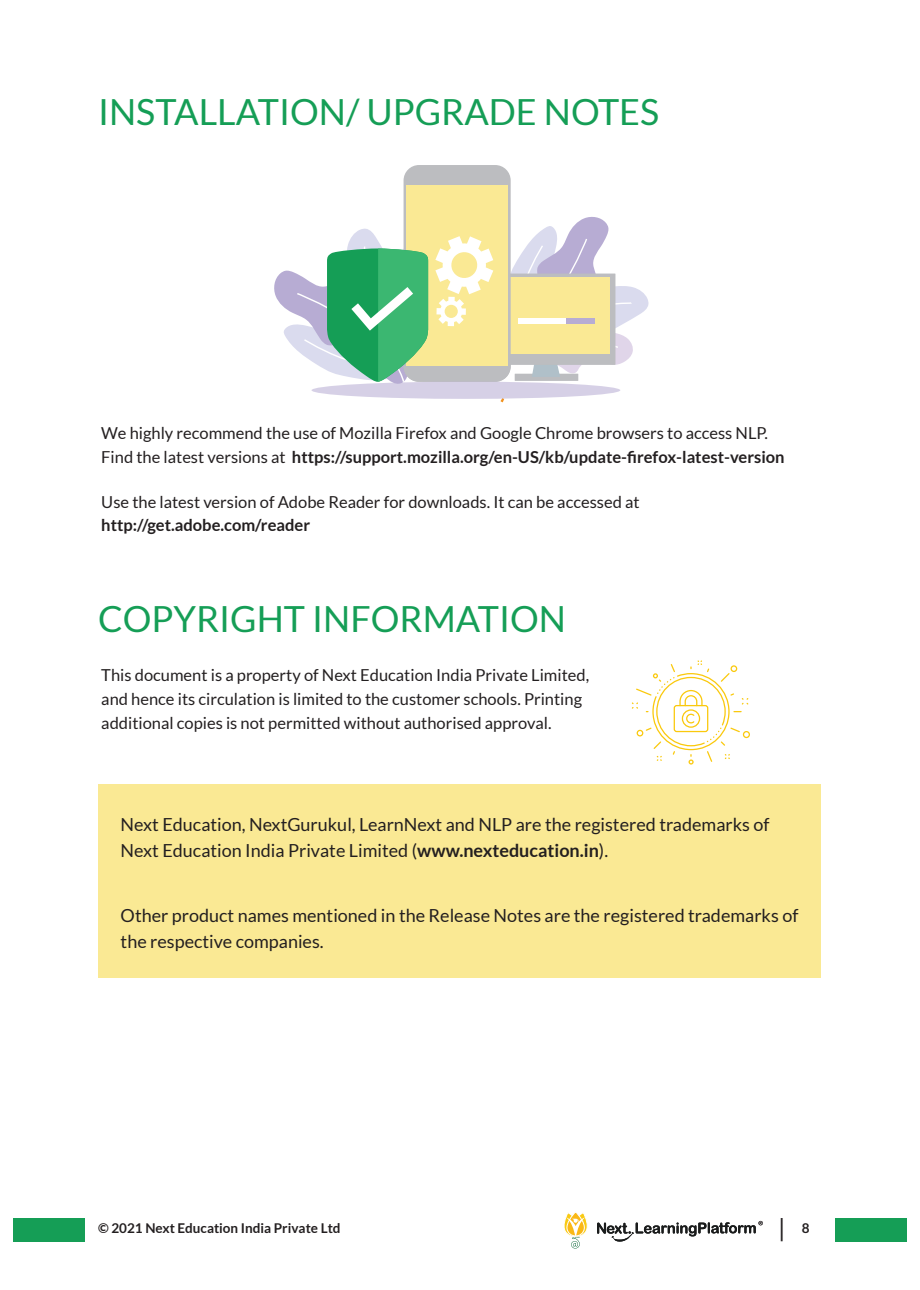
<style>
.page{position:relative;width:920px;height:1290px;background:#fff}
.page>*{position:absolute;margin:0;border:0;box-sizing:border-box;transform-origin:0 0}
.t1{font:36px "Lato";color:#159e56}
.t2{font:24.75px "Lato";color:#231f20}
.t3{font:18px/26px "Lato";color:#231f20}
.t4{font:16.5px/23.7px "Lato";color:#231f20}
.t5{font:700 16.5px "Lato";color:#231f20}
.t6{font:700 13.5px "Lato";color:#231f20}
.s1{font-weight:700}
</style>
<div class="page">
<div style="left:98px;top:784px;width:723px;height:193px;background:#fae994"></div>
<svg style="left:500px;top:399px;width:5px;height:4px"></svg>
<div style="left:404px;top:165px;width:107px;height:217px;background:#bcbdc0;border-radius:15px"></div>
<div style="left:406px;top:185px;width:101px;height:30px;background:#fae994"></div>
<svg style="left:274px;top:215px;width:375px;height:170px"></svg>
<div style="left:519px;top:318px;width:76px;height:6px;background:#b7acd3"></div>
<div style="left:519px;top:318px;width:47px;height:6px;background:#fff"></div>
<div style="left:311px;top:382px;width:309px;height:17px;background:#d6d0e6;border-radius:50%"></div>
<div style="left:743px;top:731px;width:7px;height:7px;border:1px solid #fac90d;border-radius:50%"></div>
<svg style="left:631px;top:660px;width:118px;height:104px"></svg>
<div style="left:13px;top:1218px;width:71px;height:24px;background:#159e56"></div>
<div style="left:835px;top:1218px;width:71px;height:24px;background:#159e56"></div>
<div style="left:544px;top:1202px;width:56px;height:56px;border:1px solid #fff;border-radius:50%"></div>
<div style="left:301px;top:1202px;width:56px;height:56px;border:1px solid #fff;border-radius:50%"></div>
<svg style="left:597px;top:1221px;width:166px;height:21px"></svg>
<svg style="left:564px;top:1212px;width:24px;height:36px"></svg>
<h1 class="t1" style="left:98px;top:92px;width:563px">INSTALLATION/ UPGRADE NOTES</h1>
<p class="t4" style="left:101px;top:421px;width:685px">We highly recommend the use of Mozilla Firefox and Google Chrome browsers to access NLP.<br>Find the latest versions at <span class="s1">https://support.mozilla.org/en-US/kb/update-firefox-latest-version</span></p>
<p class="t4" style="left:101px;top:490px;width:540px">Use the latest version of Adobe Reader for downloads. It can be accessed at</p>
<p class="t5" style="left:101px;top:516px;width:210px">http://get.adobe.com/reader</p>
<h1 class="t1" style="left:98px;top:598px;width:470px">COPYRIGHT INFORMATION</h1>
<p class="t4" style="left:101px;top:663px;width:489px">This document is a property of Next Education India Private Limited, and hence its circulation is limited to the customer schools. Printing additional copies is not permitted without authorised approval.</p>
<p class="t3" style="left:121px;top:811px;width:650px">Next Education, NextGurukul, LearnNext and NLP are the registered trademarks of<br>Next Education India Private Limited (<span class="s1">www.nexteducation.in</span>).</p>
<p class="t3" style="left:121px;top:902px;width:679px">Other product names mentioned in the Release Notes are the registered trademarks of the respective companies.</p>
<h2 class="t2" style="left:778px;top:1214px;width:9px">|</h2>
<p class="t6" style="left:98px;top:1220px;width:244px">© 2021 Next Education India Private Ltd</p>
<p class="t6" style="left:802px;top:1220px;width:9px">8</p>
</div>
